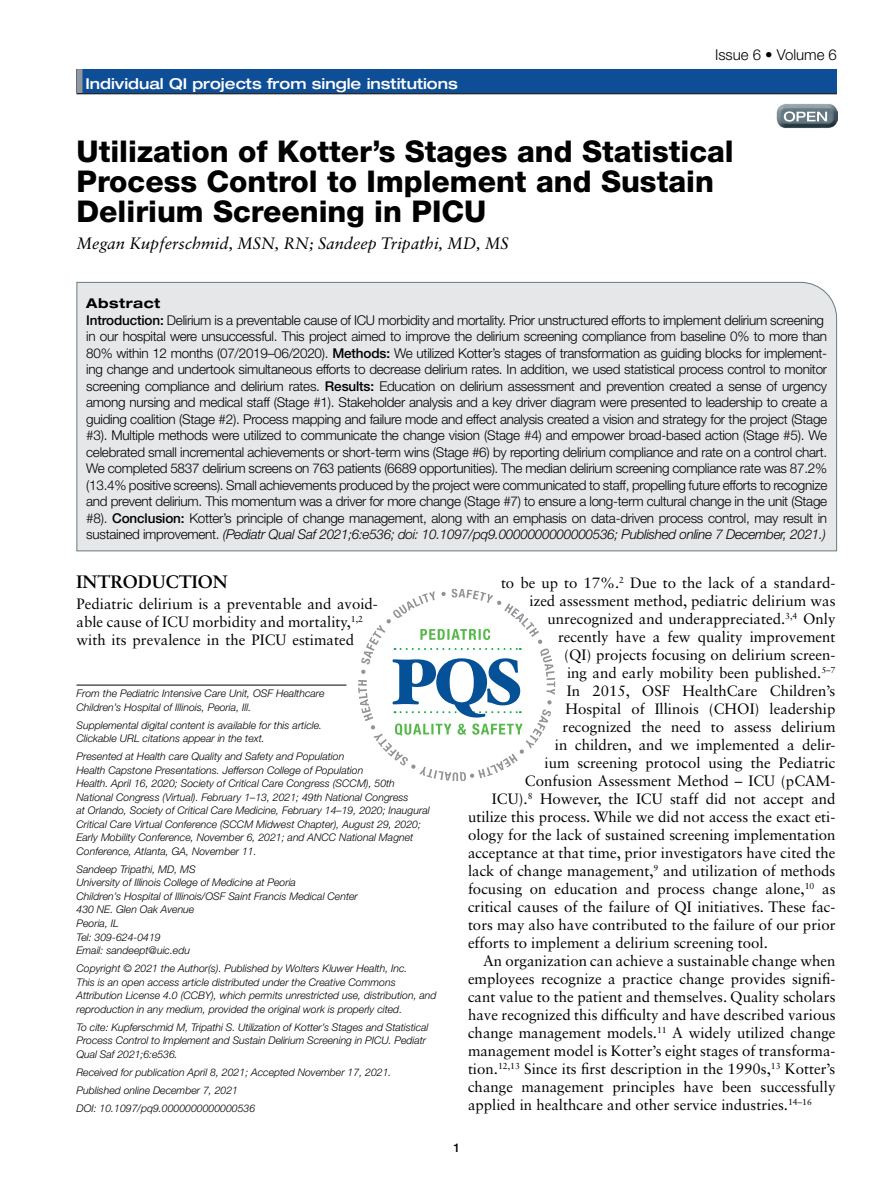
<style>
.page{position:relative;width:891px;height:1188px;background:#fff}
.page>*{position:absolute;margin:0;border:0;box-sizing:border-box;transform-origin:0 0}
.t1{font:800 30px/30px "Helvetica Neue LT Std";color:#000}
.t2{font:700 18px "Sabon LT Std";color:#000}
.t3{font:italic 16.5px "Sabon LT Std";color:#000}
.t4{font:15px/18px "Sabon LT Std";color:#000}
.t5{font:500 expanded 15px "Helvetica Neue LT Std";color:#fff}
.t6{font:300 15px "Helvetica Neue LT Std";color:#000}
.t7{font:300 13.5px/16.5px "Helvetica Neue LT Std";letter-spacing:-.02em;color:#000}
.t8{font:500 12px "Helvetica Neue LT Std";color:#000}
.t9{font:italic 300 10.5px/13.5px "Helvetica Neue LT Std";color:#000}
.s1{font-weight:700;font-stretch:expanded}
.s2{font-weight:500}
.s3{font-style:italic}
</style>
<div class="page">
<img style="left:776px;top:104px;width:61px;height:25px">
<svg style="left:784px;top:111px;width:43px;height:11px"></svg>
<div style="left:76px;top:282px;width:761px;height:270px;background:#e6e7e8"></div>
<hr style="left:76px;top:685px;width:270px;height:1px;background:#000">
<svg style="left:358px;top:589px;width:197px;height:192px"></svg>
<div style="left:76px;top:69px;width:761px;height:24px;background:#0e4e96"></div>
<div style="left:76px;top:69px;width:6px;height:24px;background:#95979a"></div>
<hr style="left:76px;top:93px;width:761px;height:1px;background:#000">
<p class="t5" style="left:86px;top:74px;width:374px">Individual QI projects from single institutions</p>
<p class="t6" style="left:715px;top:46px;width:123px">Issue 6 • Volume 6</p>
<h1 class="t1" style="left:76px;top:136px;width:659px">Utilization of Kotter’s Stages and Statistical<br>Process Control to Implement and Sustain<br>Delirium Screening in PICU</h1>
<p class="t3" style="left:76px;top:234px;width:434px">Megan Kupferschmid, MSN, RN; Sandeep Tripathi, MD, MS</p>
<p class="t7" style="left:86px;top:295px;width:743px"><span class="s1">Abstract<br></span><span class="s2">Introduction:</span> Delirium is a preventable cause of ICU morbidity and mortality. Prior unstructured efforts to implement delirium screening in our hospital were unsuccessful. This project aimed to improve the delirium screening compliance from baseline 0% to more than 80% within 12 months (07/2019–06/2020). <span class="s2">Methods:</span> We utilized Kotter’s stages of transformation as guiding blocks for implement&shy;ing change and undertook simultaneous efforts to decrease delirium rates. In addition, we used statistical process control to monitor screening compliance and delirium rates. <span class="s2">Results:</span> Education on delirium assessment and prevention created a sense of urgency among nursing and medical staff (Stage #1). Stakeholder analysis and a key driver diagram were presented to leadership to create a guiding coalition (Stage #2). Process mapping and failure mode and effect analysis created a vision and strategy for the project (Stage #3). Multiple methods were utilized to communicate the change vision (Stage #4) and empower broad-based action (Stage #5). We celebrated small incremental achievements or short-term wins (Stage #6) by reporting delirium compliance and rate on a control chart.<br>We completed 5837 delirium screens on 763 patients (6689 opportunities). The median delirium screening compliance rate was 87.2% (13.4% positive screens). Small achievements produced by the project were communicated to staff, propelling future efforts to recognize and prevent delirium. This momentum was a driver for more change (Stage #7) to ensure a long-term cultural change in the unit (Stage #8). <span class="s2">Conclusion:</span> Kotter’s principle of change management, along with an emphasis on data-driven process control, may result in sustained improvement. <span class="s3">(Pediatr Qual Saf 2021;6:e536; doi: 10.1097/pq9.0000000000000536; Published online 7 December, 2021.)</span></p>
<h2 class="t2" style="left:76px;top:570px;width:153px">INTRODUCTION</h2>
<p class="t4" style="left:76px;top:594px;width:303px">Pediatric delirium is a preventable and avoid&shy;able cause of ICU morbidity and mortality,<sup>1,2 </sup>with its prevalence in the PICU estimated</p>
<p class="t9" style="left:76px;top:687px;width:250px">From the Pediatric Intensive Care Unit, OSF Healthcare<br>Children’s Hospital of Illinois, Peoria, Ill.</p>
<p class="t9" style="left:76px;top:718px;width:247px">Supplemental digital content is available for this article.<br>Clickable URL citations appear in the text.</p>
<p class="t9" style="left:76px;top:750px;width:355px">Presented at Health care Quality and Safety and Population<br>Health Capstone Presentations. Jefferson College of Population<br>Health. April 16, 2020; Society of Critical Care Congress (SCCM), 50th National Congress (Virtual). February 1–13, 2021; 49th National Congress<br>at Orlando, Society of Critical Care Medicine, February 14–19, 2020; Inaugural Critical Care Virtual Conference (SCCM Midwest Chapter), August 29, 2020; Early Mobility Conference, November 6, 2021; and ANCC National Magnet Conference, Atlanta, GA, November 11.</p>
<p class="t9" style="left:76px;top:862px;width:283px">Sandeep Tripathi, MD, MS<br>University of Illinois College of Medicine at Peoria<br>Children’s Hospital of Illinois/OSF Saint Francis Medical Center<br>430 NE. Glen Oak Avenue<br>Peoria, IL<br>Tel: 309-624-0419<br>Email: sandeept@uic.edu</p>
<p class="t9" style="left:76px;top:961px;width:362px">Copyright © 2021 the Author(s). Published by Wolters Kluwer Health, Inc.<br>This is an open access article distributed under the Creative Commons Attribution License 4.0 (CCBY), which permits unrestricted use, distribution, and reproduction in any medium, provided the original work is properly cited.</p>
<p class="t9" style="left:76px;top:1020px;width:354px">To cite: Kupferschmid M, Tripathi S. Utilization of Kotter’s Stages and Statistical<br>Process Control to Implement and Sustain Delirium Screening in PICU. Pediatr<br>Qual Saf 2021;6:e536.</p>
<p class="t9" style="left:76px;top:1063px;width:316px;line-height:18px">Received for publication April 8, 2021; Accepted November 17, 2021.<br>Published online December 7, 2021<br>DOI: 10.1097/pq9.0000000000000536</p>
<p class="t4" style="left:501px;top:573px;width:336px">to be up to 17%.<sup>2</sup> Due to the lack of a standard-</p>
<p class="t4" style="left:530px;top:591px;width:308px">ized assessment method, pediatric delirium was</p>
<p class="t4" style="left:548px;top:609px;width:290px">unrecognized and underappreciated.<sup>3,4</sup> Only</p>
<p class="t4" style="left:558px;top:627px;width:279px">recently have a few quality improvement</p>
<p class="t4" style="left:564px;top:645px;width:273px">(QI) projects focusing on delirium screen-</p>
<p class="t4" style="left:567px;top:663px;width:270px">ing and early mobility been published.<sup>5–7</sup></p>
<p class="t4" style="left:567px;top:681px;width:270px">In 2015, OSF HealthCare Children’s</p>
<p class="t4" style="left:565px;top:699px;width:271px">Hospital of Illinois (CHOI) leadership</p>
<p class="t4" style="left:562px;top:717px;width:274px">recognized the need to assess delirium</p>
<p class="t4" style="left:555px;top:735px;width:282px">in children, and we implemented a delir-</p>
<p class="t4" style="left:544px;top:753px;width:292px">ium screening protocol using the Pediatric</p>
<p class="t4" style="left:525px;top:771px;width:312px">Confusion Assessment Method – ICU (pCAM-</p>
<p class="t4" style="left:492px;top:789px;width:345px">ICU).<sup>8</sup> However, the ICU staff did not accept and</p>
<p class="t4" style="left:468px;top:807px;width:369px">utilize this process. While we did not access the exact eti-</p>
<p class="t4" style="left:468px;top:825px;width:369px">ology for the lack of sustained screening implementation</p>
<p class="t4" style="left:468px;top:843px;width:369px">acceptance at that time, prior investigators have cited the</p>
<p class="t4" style="left:468px;top:861px;width:369px">lack of change management,<sup>9</sup> and utilization of methods</p>
<p class="t4" style="left:468px;top:879px;width:369px">focusing on education and process change alone,<sup>10</sup> as</p>
<p class="t4" style="left:468px;top:897px;width:369px">critical causes of the failure of QI initiatives. These fac-</p>
<p class="t4" style="left:468px;top:915px;width:369px">tors may also have contributed to the failure of our prior</p>
<p class="t4" style="left:468px;top:933px;width:301px">efforts to implement a delirium screening tool.</p>
<p class="t4" style="left:483px;top:951px;width:354px">An organization can achieve a sustainable change when</p>
<p class="t4" style="left:468px;top:969px;width:369px">employees recognize a practice change provides signifi-</p>
<p class="t4" style="left:468px;top:987px;width:369px">cant value to the patient and themselves. Quality scholars</p>
<p class="t4" style="left:468px;top:1005px;width:369px">have recognized this difficulty and have described various</p>
<p class="t4" style="left:468px;top:1023px;width:369px">change management models.<sup>11</sup> A widely utilized change</p>
<p class="t4" style="left:468px;top:1041px;width:369px">management model is Kotter’s eight stages of transforma-</p>
<p class="t4" style="left:468px;top:1059px;width:369px">tion.<sup>12,13</sup> Since its first description in the 1990s,<sup>13</sup> Kotter’s</p>
<p class="t4" style="left:468px;top:1077px;width:369px">change management principles have been successfully</p>
<p class="t4" style="left:468px;top:1095px;width:345px">applied in healthcare and other service industries.<sup>14–16</sup></p>
<p class="t8" style="left:453px;top:1140px;width:8px">1</p>
</div>
